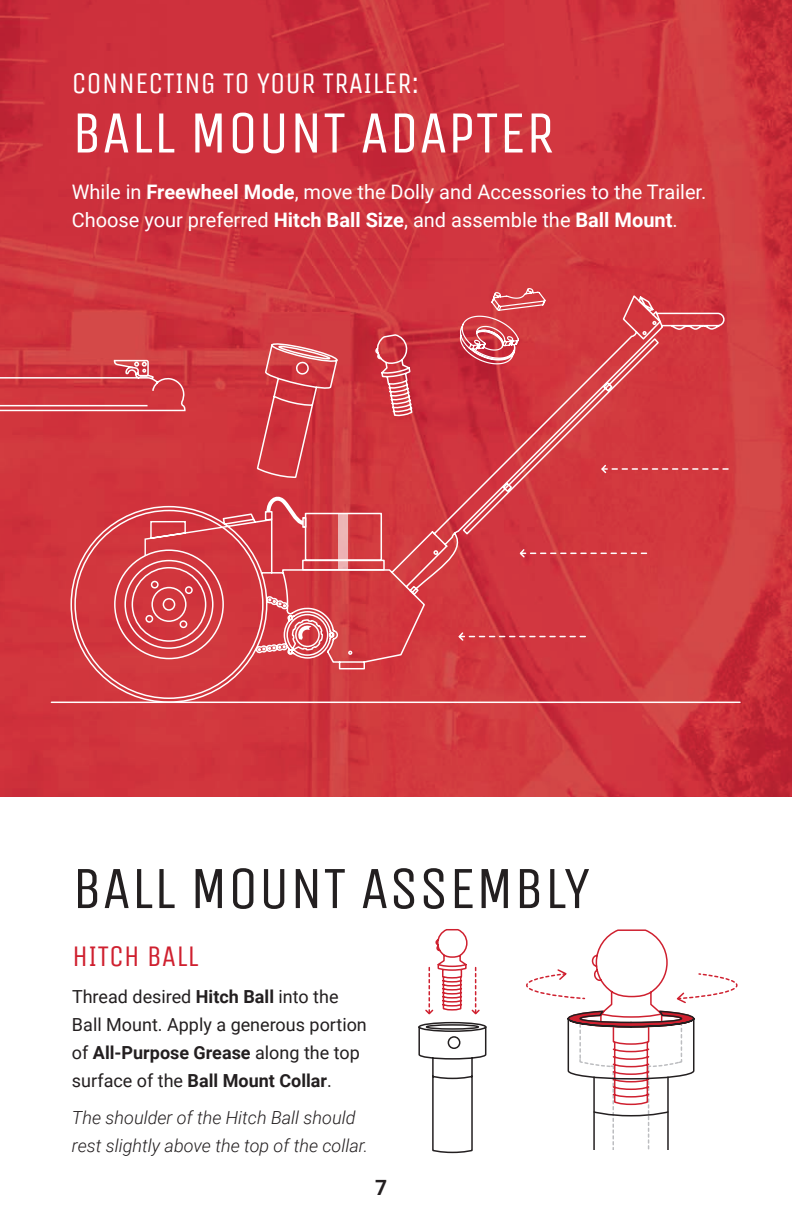
<style>
.page{position:relative;width:792px;height:1224px;background:#fff}
.page>*{position:absolute;margin:0;border:0;box-sizing:border-box;transform-origin:0 0}
.Headline_-_Small{font:60px "Unica One";color:#231f20}
.Headline_-_Small-2{font:60px "Unica One";color:#fff}
.Subheadline{font:30px "Unica One";color:#fff}
.Subheadline-2{font:30px "Unica One";color:#cf202f}
.t1{font:700 21px "Roboto";color:#231f20}
.Body_Text{font:20px/28px "Roboto";color:#fff}
.List_Text{font:18px/28px "Roboto";color:#231f20}
.List_Text-2{font:italic 300 18px/28px "Roboto";color:#231f20}
.s1{font-weight:700}
</style>
<div class="page">
<svg style="left:526px;top:929px;width:212px;height:220px"></svg>
<img style="left:0;top:0;width:792px;height:796px">
<svg style="left:418px;top:929px;width:69px;height:225px"></svg>
<hr style="left:51px;top:702px;width:689px;height:1px;background:#fff">
<svg style="left:0;top:359px;width:70px;height:53px;background:#d3464d"></svg>
<svg style="left:725px;top:463px;width:3px;height:12px"></svg>
<svg style="left:70px;top:293px;width:655px;height:411px;background:#d23f46"></svg>
<svg style="left:297px;top:625px;width:14px;height:15px"></svg>
<svg style="left:459px;top:287px;width:87px;height:78px;background:#d55158"></svg>
<svg style="left:144px;top:520px;width:87px;height:37px;background:#d64d54"></svg>
<svg style="left:256px;top:333px;width:157px;height:238px;background:#d2454c"></svg>
<p class="Subheadline" style="left:72px;top:65px;width:349px">CONNECTING TO YOUR TRAILER:</p>
<p class="Headline_-_Small-2" style="left:72px;top:97px;width:484px">BALL MOUNT ADAPTER</p>
<p class="Body_Text" style="left:72px;top:177px;width:636px">While in <span class="s1">Freewheel Mode</span>, move the Dolly and Accessories to the Trailer.<br>Choose your preferred <span class="s1">Hitch Ball Size</span>, and assemble the <span class="s1">Ball Mount</span>.</p>
<p class="Headline_-_Small" style="left:72px;top:853px;width:520px">BALL MOUNT ASSEMBLY</p>
<p class="Subheadline-2" style="left:72px;top:939px;width:128px">HITCH BALL</p>
<p class="List_Text" style="left:72px;top:982px;width:296px">Thread desired <span class="s1">Hitch Ball</span> into the Ball Mount. Apply a generous portion of <span class="s1">All-Purpose Grease</span> along the top surface of the <span class="s1">Ball Mount Collar</span>.</p>
<p class="List_Text-2" style="left:72px;top:1103px;width:298px">The shoulder of the Hitch Ball should rest slightly above the top of the collar.</p>
<p class="t1" style="left:375px;top:1173px;width:14px">7</p>
</div>
